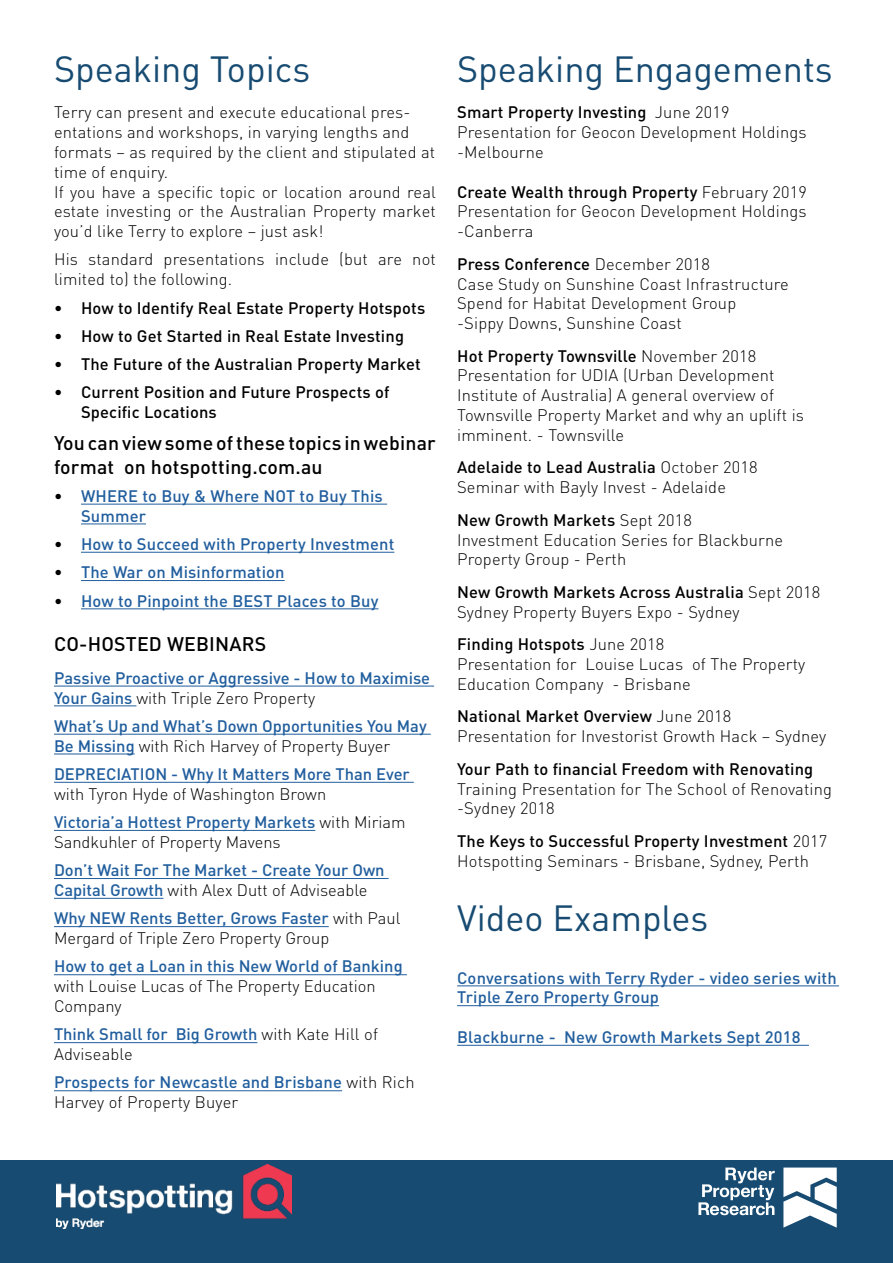
<style>
.page{position:relative;width:893px;height:1263px;background:#fff}
.page>*{position:absolute;margin:0;border:0;box-sizing:border-box;transform-origin:0 0}
.t1{font:36px "DIN Pro";color:#174b72}
.t2{font:500 19.5px/23.4px "DIN Pro";letter-spacing:.01em;color:#000}
.t3{font:300 16.5px/19.8px "DIN Pro";letter-spacing:.01em;color:#000}
.t4{font:500 16.5px/19.8px "DIN Pro";letter-spacing:.005em;color:#215e9e}
.t5{font:500 16.5px/19.8px "DIN Pro";letter-spacing:.01em;color:#000}
.s1{color:#000}
.s2{font-weight:300;color:#000}
.s3{font-weight:500;color:#215e9e}
.s4{font-weight:500}
</style>
<div class="page">
<hr style="left:81px;top:504px;width:306px;height:1px;background:#215e9e">
<hr style="left:81px;top:523px;width:65px;height:1px;background:#215e9e">
<hr style="left:81px;top:552px;width:313px;height:1px;background:#215e9e">
<hr style="left:81px;top:580px;width:204px;height:1px;background:#215e9e">
<hr style="left:81px;top:608px;width:297px;height:1px;background:#215e9e">
<hr style="left:54px;top:686px;width:380px;height:1px;background:#215e9e">
<hr style="left:54px;top:705px;width:82px;height:1px;background:#215e9e">
<hr style="left:54px;top:734px;width:377px;height:1px;background:#215e9e">
<hr style="left:54px;top:753px;width:81px;height:1px;background:#215e9e">
<hr style="left:54px;top:782px;width:360px;height:1px;background:#215e9e">
<hr style="left:54px;top:830px;width:261px;height:1px;background:#215e9e">
<hr style="left:54px;top:878px;width:335px;height:1px;background:#215e9e">
<hr style="left:54px;top:898px;width:109px;height:1px;background:#215e9e">
<hr style="left:54px;top:926px;width:275px;height:1px;background:#215e9e">
<hr style="left:54px;top:974px;width:353px;height:1px;background:#215e9e">
<hr style="left:54px;top:1042px;width:203px;height:1px;background:#215e9e">
<hr style="left:54px;top:1090px;width:288px;height:1px;background:#215e9e">
<hr style="left:457px;top:985px;width:382px;height:1px;background:#215e9e">
<hr style="left:457px;top:1005px;width:202px;height:1px;background:#215e9e">
<hr style="left:457px;top:1045px;width:352px;height:1px;background:#215e9e">
<div style="left:0;top:1161px;width:893px;height:102px;background:#174b72"></div>
<img style="left:56px;top:1165px;width:236px;height:64px">
<svg style="left:698px;top:1167px;width:77px;height:48px"></svg>
<svg style="left:783px;top:1167px;width:54px;height:60px"></svg>
<h1 class="t1" style="left:54px;top:44px;width:258px">Speaking Topics</h1>
<p class="t3" style="left:54px;top:102px;width:383px">Terry can present and execute educational pres&shy;entations and workshops, in varying lengths and formats – as required by the client and stipulated at time of enquiry.<br>If you have a specific topic or location around real estate investing or the Australian Property market you’d like Terry to explore – just ask!</p>
<p class="t3" style="left:54px;top:249px;width:383px">His standard presentations include (but are not limited to) the following.</p>
<p class="t5" style="left:54px;top:297px;width:373px">• How to Identify Real Estate Property Hotspots</p>
<p class="t5" style="left:54px;top:325px;width:352px">• How to Get Started in Real Estate Investing</p>
<p class="t5" style="left:54px;top:354px;width:368px">• The Future of the Australian Property Market</p>
<p class="t5" style="left:81px;top:382px;width:310px;text-indent:-27px">• Current Position and Future Prospects of<br>Specific Locations</p>
<p class="t2" style="left:54px;top:431px;width:383px">You can view some of these topics in webinar format on hotspotting.com.au</p>
<p class="t4" style="left:81px;top:485px;width:303px;text-indent:-27px"><span class="s1">•</span> WHERE to Buy &amp; Where NOT to Buy This<br>Summer</p>
<p class="t4" style="left:54px;top:533px;width:342px"><span class="s1">•</span> How to Succeed with Property Investment</p>
<p class="t4" style="left:54px;top:562px;width:232px"><span class="s1">•</span> The War on Misinformation</p>
<p class="t4" style="left:54px;top:590px;width:326px"><span class="s1">•</span> How to Pinpoint the BEST Places to Buy</p>
<p class="t2" style="left:54px;top:632px;width:214px">CO-HOSTED WEBINARS</p>
<p class="t4" style="left:54px;top:667px;width:378px">Passive Proactive or Aggressive - How to Maximise<br>Your Gains <span class="s2">with Triple Zero Property</span></p>
<p class="t4" style="left:54px;top:715px;width:374px">What’s Up and What’s Down Opportunities You May<br>Be Missing <span class="s2">with Rich Harvey of Property Buyer</span></p>
<p class="t4" style="left:54px;top:763px;width:357px">DEPRECIATION - Why It Matters More Than Ever</p>
<p class="t3" style="left:54px;top:779px;width:353px;line-height:28.3px">with Tyron Hyde of Washington Brown<br><span class="s3">Victoria’a Hottest Property Markets</span> with Miriam</p>
<p class="t3" style="left:54px;top:831px;width:228px">Sandkuhler of Property Mavens</p>
<p class="t4" style="left:54px;top:860px;width:332px">Don’t Wait For The Market - Create Your Own<br>Capital Growth <span class="s2">with Alex Dutt of Adviseable</span></p>
<p class="t3" style="left:54px;top:908px;width:348px"><span class="s3">Why NEW Rents Better, Grows Faster</span> with Paul<br>Mergard of Triple Zero Property Group</p>
<p class="t4" style="left:54px;top:956px;width:350px">How to get a Loan in this New World of Banking</p>
<p class="t3" style="left:54px;top:976px;width:323px">with Louise Lucas of The Property Education<br>Company</p>
<p class="t3" style="left:54px;top:1024px;width:326px"><span class="s3">Think Small for Big Growth</span> with Kate Hill of<br>Adviseable</p>
<p class="t4" style="left:54px;top:1072px;width:362px">Prospects for Newcastle and Brisbane <span class="s2">with Rich<br>Harvey of Property Buyer</span></p>
<h1 class="t1" style="left:457px;top:44px;width:377px">Speaking Engagements</h1>
<p class="t3" style="left:457px;top:102px;width:351px"><span class="s4">Smart Property Investing</span> June 2019<br>Presentation for Geocon Development Holdings -Melbourne</p>
<p class="t3" style="left:457px;top:181px;width:351px;text-align:justify"><span class="s4">Create Wealth through Property</span> February 2019<br>Presentation for Geocon Development Holdings -Canberra</p>
<p class="t3" style="left:457px;top:253px;width:333px"><span class="s4">Press Conference</span> December 2018<br>Case Study on Sunshine Coast Infrastructure Spend for Habitat Development Group<br>-Sippy Downs, Sunshine Coast</p>
<p class="t3" style="left:457px;top:345px;width:348px"><span class="s4">Hot Property Townsville</span> November 2018<br>Presentation for UDIA (Urban Development Institute of Australia) A general overview of Townsville Property Market and why an uplift is imminent. - Townsville</p>
<p class="t3" style="left:457px;top:457px;width:302px"><span class="s4">Adelaide to Lead Australia</span> October 2018<br>Seminar with Bayly Invest - Adelaide</p>
<p class="t3" style="left:457px;top:509px;width:328px"><span class="s4">New Growth Markets</span> Sept 2018<br>Investment Education Series for Blackburne<br>Property Group - Perth</p>
<p class="t3" style="left:457px;top:581px;width:365px"><span class="s4">New Growth Markets Across Australia</span> Sept 2018<br>Sydney Property Buyers Expo - Sydney</p>
<p class="t3" style="left:457px;top:634px;width:350px"><span class="s4">Finding Hotspots</span> June 2018<br>Presentation for Louise Lucas of The Property<br>Education Company - Brisbane</p>
<p class="t3" style="left:457px;top:706px;width:371px"><span class="s4">National Market Overview</span> June 2018<br>Presentation for Investorist Growth Hack – Sydney</p>
<p class="t5" style="left:457px;top:758px;width:358px">Your Path to financial Freedom with Renovating</p>
<p class="t3" style="left:457px;top:778px;width:376px">Training Presentation for The School of Renovating -Sydney 2018</p>
<p class="t3" style="left:457px;top:830px;width:372px"><span class="s4">The Keys to Successful Property Investment</span> 2017<br>Hotspotting Seminars - Brisbane, Sydney, Perth</p>
<h1 class="t1" style="left:457px;top:894px;width:253px">Video Examples</h1>
<p class="t4" style="left:457px;top:967px;width:381px">Conversations with Terry Ryder - video series with<br>Triple Zero Property Group</p>
<p class="t4" style="left:457px;top:1026px;width:345px">Blackburne - New Growth Markets Sept 2018</p>
</div>
